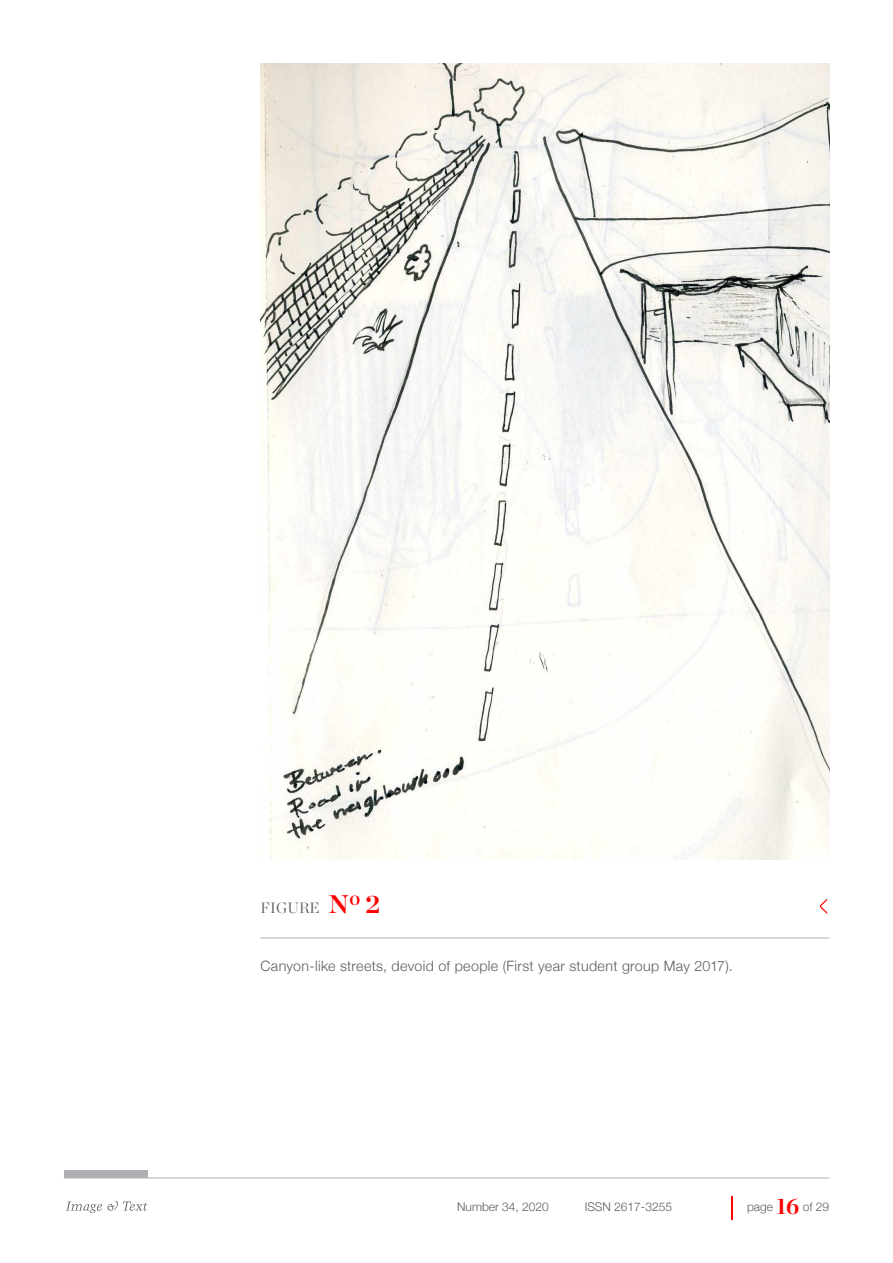
<style>
.page{position:relative;width:893px;height:1263px;background:#fff}
.page>*{position:absolute;margin:0;border:0;box-sizing:border-box;transform-origin:0 0}
.Figure_caption_heade{font:300 15px "Chronicle Display";letter-spacing:.01em;color:#5a5b5e}
.FIGURE_CAPTION_NEW{font:300 14.25px "Helvetica Neue";letter-spacing:.025em;color:#5a5b5e}
.t1{font:300 12px "Helvetica Neue";color:#5a5b5e}
.s1{font-weight:700;font-size:25.5px;color:#f00}
.s2{font-family:"Chronicle Display";font-weight:700;font-size:22.5px;color:#f00}
</style>
<div class="page">
<svg style="left:731px;top:1196px;width:1px;height:24px"></svg>
<hr style="left:64px;top:1177px;width:765px;height:1px;background:#aeb0b3">
<svg style="left:66px;top:1201px;width:81px;height:12px"></svg>
<div style="left:64px;top:1170px;width:83px;height:7px;background:#aeb0b3"></div>
<img style="left:260px;top:64px;width:569px;height:795px">
<hr style="left:260px;top:938px;width:569px;height:1px;background:#aeb0b3">
<svg style="left:820px;top:899px;width:7px;height:15px"></svg>
<p class="Figure_caption_heade" style="left:261px;top:896px;width:121px">FIGURE <span class="s1">N</span><sup>o</sup> <span class="s1">2</span></p>
<p class="FIGURE_CAPTION_NEW" style="left:261px;top:955px;width:474px">Canyon-like streets, devoid of people (First year student group May 2017).</p>
<p class="t1" style="left:457px;top:1197px;width:93px">Number 34, 2020</p>
<p class="t1" style="left:585px;top:1197px;width:89px">ISSN 2617-3255</p>
<p class="t1" style="left:747px;top:1197px;width:84px">page <span class="s2">16</span> of 29</p>
</div>
